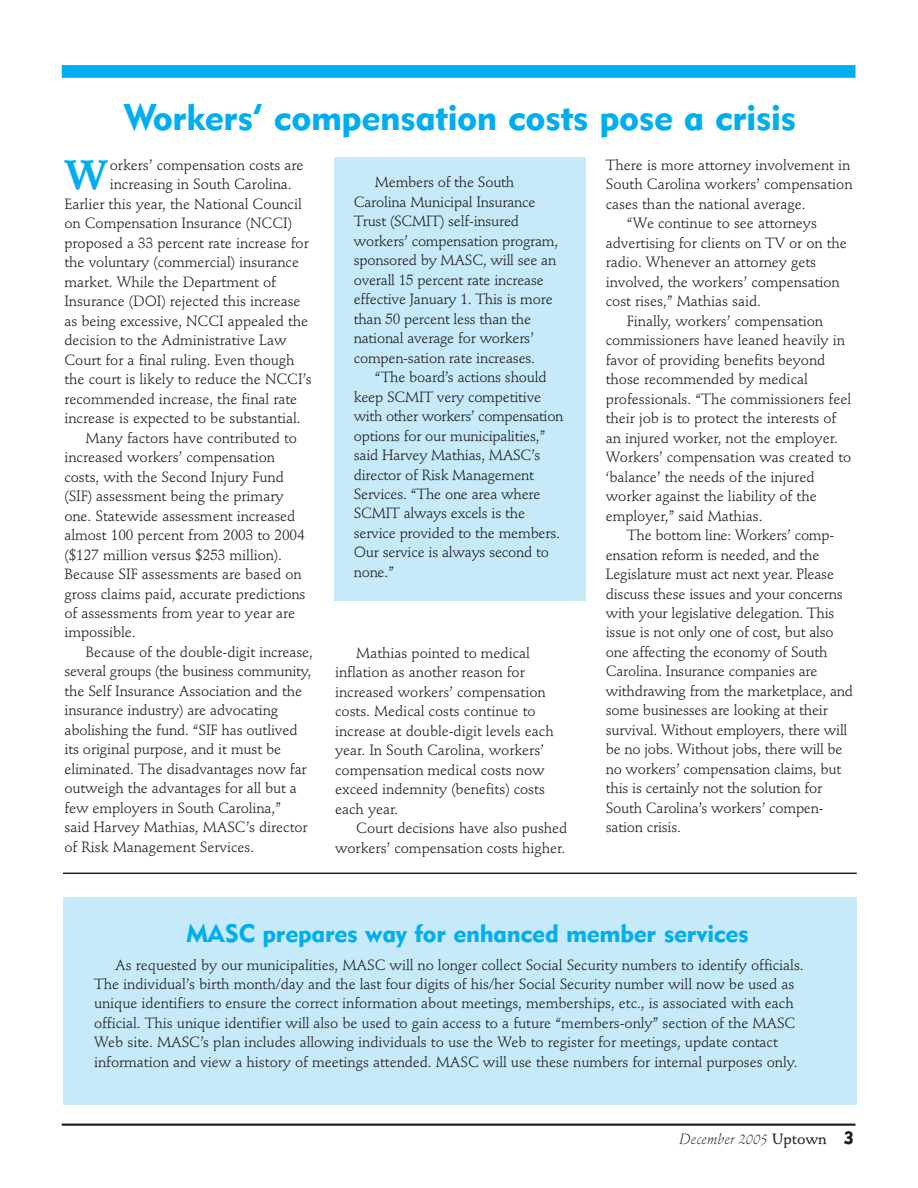
<style>
.page{position:relative;width:918px;height:1188px;background:#fff}
.page>*{position:absolute;margin:0;border:0;box-sizing:border-box;transform-origin:0 0}
.t1{font:700 40.5px "Stempel Schneidler";color:#00aeef}
.t2{font:36.75px "Geometric 415 BT Black A";letter-spacing:-.01em;color:#00aeef}
.t3{font:25.05px "Geometric 415 BT Black A";letter-spacing:-.01em;color:#00aeef}
.t4{font:14.7px/19.5px "Stempel Schneidler";letter-spacing:-.005em;color:#231f20}
.t5{font:italic 300 14.7px "Stempel Schneidler";color:#231f20}
.s1{font-weight:500;font-style:normal}
.s2{font-family:"Geometric 415 BT Black A";font-weight:400;font-style:normal;font-size:17.7px}
</style>
<div class="page">
<div style="left:62px;top:65px;width:794px;height:13px;background:#00aeef"></div>
<hr style="left:62px;top:1124px;width:794px;height:2px;background:#231f20">
<div style="left:64px;top:897px;width:793px;height:208px;background:#c6eafa"></div>
<div style="left:334px;top:157px;width:252px;height:443px;background:#c6eafa"></div>
<hr style="left:63px;top:873px;width:794px;height:1px;background:#231f20">
<h2 class="t2" style="left:124px;top:103px;width:674px">Workers’ compensation costs pose a crisis</h2>
<h1 class="t1" style="left:64px;top:159px;width:45px">W</h1>
<p class="t4" style="left:110px;top:157px;width:195px">orkers’ compensation costs are</p>
<p class="t4" style="left:110px;top:176px;width:183px">increasing in South Carolina.</p>
<p class="t4" style="left:64px;top:196px;width:239px">Earlier this year, the National Council</p>
<p class="t4" style="left:64px;top:215px;width:229px">on Compensation Insurance (NCCI)</p>
<p class="t4" style="left:64px;top:235px;width:246px">proposed a 33 percent rate increase for</p>
<p class="t4" style="left:64px;top:254px;width:236px">the voluntary (commercial) insurance</p>
<p class="t4" style="left:64px;top:274px;width:213px">market. While the Department of</p>
<p class="t4" style="left:64px;top:293px;width:238px">Insurance (DOI) rejected this increase</p>
<p class="t4" style="left:64px;top:313px;width:245px">as being excessive, NCCI appealed the</p>
<p class="t4" style="left:64px;top:332px;width:224px">decision to the Administrative Law</p>
<p class="t4" style="left:64px;top:352px;width:232px">Court for a final ruling. Even though</p>
<p class="t4" style="left:64px;top:371px;width:249px">the court is likely to reduce the NCCI’s</p>
<p class="t4" style="left:64px;top:390px;width:234px">recommended increase, the final rate</p>
<p class="t4" style="left:64px;top:410px;width:238px">increase is expected to be substantial.</p>
<p class="t4" style="left:86px;top:429px;width:213px">Many factors have contributed to</p>
<p class="t4" style="left:64px;top:449px;width:212px">increased workers’ compensation</p>
<p class="t4" style="left:64px;top:468px;width:221px">costs, with the Second Injury Fund</p>
<p class="t4" style="left:64px;top:488px;width:221px">(SIF) assessment being the primary</p>
<p class="t4" style="left:64px;top:507px;width:232px">one. Statewide assessment increased</p>
<p class="t4" style="left:64px;top:527px;width:242px">almost 100 percent from 2003 to 2004</p>
<p class="t4" style="left:64px;top:546px;width:219px">($127 million versus $253 million).</p>
<p class="t4" style="left:64px;top:566px;width:239px">Because SIF assessments are based on</p>
<p class="t4" style="left:64px;top:585px;width:243px">gross claims paid, accurate predictions</p>
<p class="t4" style="left:64px;top:605px;width:232px">of assessments from year to year are</p>
<p class="t4" style="left:64px;top:624px;width:73px">impossible.</p>
<p class="t4" style="left:86px;top:644px;width:229px">Because of the double-digit increase,</p>
<p class="t4" style="left:64px;top:663px;width:248px">several groups (the business community,</p>
<p class="t4" style="left:64px;top:683px;width:239px">the Self Insurance Association and the</p>
<p class="t4" style="left:64px;top:702px;width:215px">insurance industry) are advocating</p>
<p class="t4" style="left:64px;top:722px;width:235px">abolishing the fund. “SIF has outlived</p>
<p class="t4" style="left:64px;top:741px;width:218px">its original purpose, and it must be</p>
<p class="t4" style="left:64px;top:761px;width:244px">eliminated. The disadvantages now far</p>
<p class="t4" style="left:64px;top:780px;width:234px">outweigh the advantages for all but a</p>
<p class="t4" style="left:64px;top:799px;width:218px">few employers in South Carolina,”</p>
<p class="t4" style="left:64px;top:819px;width:245px">said Harvey Mathias, MASC’s director</p>
<p class="t4" style="left:64px;top:838px;width:191px">of Risk Management Services.</p>
<p class="t4" style="left:354px;top:174px;width:206px;text-indent:21px">Members of the South<br>Carolina Municipal Insurance<br>Trust (SCMIT) self-insured workers’ compensation program, sponsored by MASC, will see an overall 15 percent rate increase effective January 1. This is more than 50 percent less than the national average for workers’ compen-sation rate increases.</p>
<p class="t4" style="left:354px;top:369px;width:211px;text-indent:21px">“The board’s actions should keep SCMIT very competitive with other workers’ compensation options for our municipalities,” said Harvey Mathias, MASC’s director of Risk Management<br>Services. “The one area where<br>SCMIT always excels is the service provided to the members.<br>Our service is always second to none.”</p>
<p class="t4" style="left:335px;top:645px;width:220px;text-indent:21px">Mathias pointed to medical inflation as another reason for increased workers’ compensation costs. Medical costs continue to increase at double-digit levels each year. In South Carolina, workers’ compensation medical costs now exceed indemnity (benefits) costs each year.</p>
<p class="t4" style="left:335px;top:820px;width:234px;text-align:right">Court decisions have also pushed workers’ compensation costs higher.</p>
<p class="t4" style="left:606px;top:157px;width:246px">There is more attorney involvement in</p>
<p class="t4" style="left:606px;top:176px;width:248px">South Carolina workers’ compensation</p>
<p class="t4" style="left:606px;top:196px;width:201px">cases than the national average.</p>
<p class="t4" style="left:627px;top:215px;width:192px">“We continue to see attorneys</p>
<p class="t4" style="left:606px;top:235px;width:243px">advertising for clients on TV or on the</p>
<p class="t4" style="left:606px;top:254px;width:212px">radio. Whenever an attorney gets</p>
<p class="t4" style="left:606px;top:274px;width:236px">involved, the workers’ compensation</p>
<p class="t4" style="left:606px;top:293px;width:157px">cost rises,” Mathias said.</p>
<p class="t4" style="left:627px;top:313px;width:198px">Finally, workers’ compensation</p>
<p class="t4" style="left:606px;top:332px;width:241px">commissioners have leaned heavily in</p>
<p class="t4" style="left:606px;top:352px;width:221px">favor of providing benefits beyond</p>
<p class="t4" style="left:606px;top:371px;width:204px">those recommended by medical</p>
<p class="t4" style="left:606px;top:390px;width:247px">professionals. “The commissioners feel</p>
<p class="t4" style="left:606px;top:410px;width:232px">their job is to protect the interests of</p>
<p class="t4" style="left:606px;top:429px;width:234px">an injured worker, not the employer.</p>
<p class="t4" style="left:606px;top:449px;width:247px">Workers’ compensation was created to</p>
<p class="t4" style="left:606px;top:468px;width:210px">‘balance’ the needs of the injured</p>
<p class="t4" style="left:606px;top:488px;width:213px">worker against the liability of the</p>
<p class="t4" style="left:606px;top:507px;width:158px">employer,” said Mathias.</p>
<p class="t4" style="left:627px;top:527px;width:209px">The bottom line: Workers’ comp-</p>
<p class="t4" style="left:606px;top:546px;width:215px">ensation reform is needed, and the</p>
<p class="t4" style="left:606px;top:566px;width:230px">Legislature must act next year. Please</p>
<p class="t4" style="left:606px;top:585px;width:239px">discuss these issues and your concerns</p>
<p class="t4" style="left:606px;top:605px;width:230px">with your legislative delegation. This</p>
<p class="t4" style="left:606px;top:624px;width:229px">issue is not only one of cost, but also</p>
<p class="t4" style="left:606px;top:644px;width:223px">one affecting the economy of South</p>
<p class="t4" style="left:606px;top:663px;width:213px">Carolina. Insurance companies are</p>
<p class="t4" style="left:606px;top:683px;width:249px">withdrawing from the marketplace, and</p>
<p class="t4" style="left:606px;top:702px;width:224px">some businesses are looking at their</p>
<p class="t4" style="left:606px;top:722px;width:243px">survival. Without employers, there will</p>
<p class="t4" style="left:606px;top:741px;width:238px">be no jobs. Without jobs, there will be</p>
<p class="t4" style="left:606px;top:761px;width:237px">no workers’ compensation claims, but</p>
<p class="t4" style="left:606px;top:780px;width:218px">this is certainly not the solution for</p>
<p class="t4" style="left:606px;top:799px;width:219px">South Carolina’s workers’ compen-</p>
<p class="t4" style="left:606px;top:819px;width:77px">sation crisis.</p>
<h3 class="t3" style="left:186px;top:923px;width:564px">MASC prepares way for enhanced member services</h3>
<p class="t4" style="left:94px;top:956px;width:711px;text-indent:21px">As requested by our municipalities, MASC will no longer collect Social Security numbers to identify officials.<br>The individual’s birth month/day and the last four digits of his/her Social Security number will now be used as unique identifiers to ensure the correct information about meetings, memberships, etc., is associated with each official. This unique identifier will also be used to gain access to a future “members-only” section of the MASC Web site. MASC’s plan includes allowing individuals to use the Web to register for meetings, update contact information and view a history of meetings attended. MASC will use these numbers for internal purposes only.</p>
<p class="t5" style="left:680px;top:1133px;width:176px">December 2005 <span class="s1">Uptown</span> <span class="s2">3</span></p>
</div>
